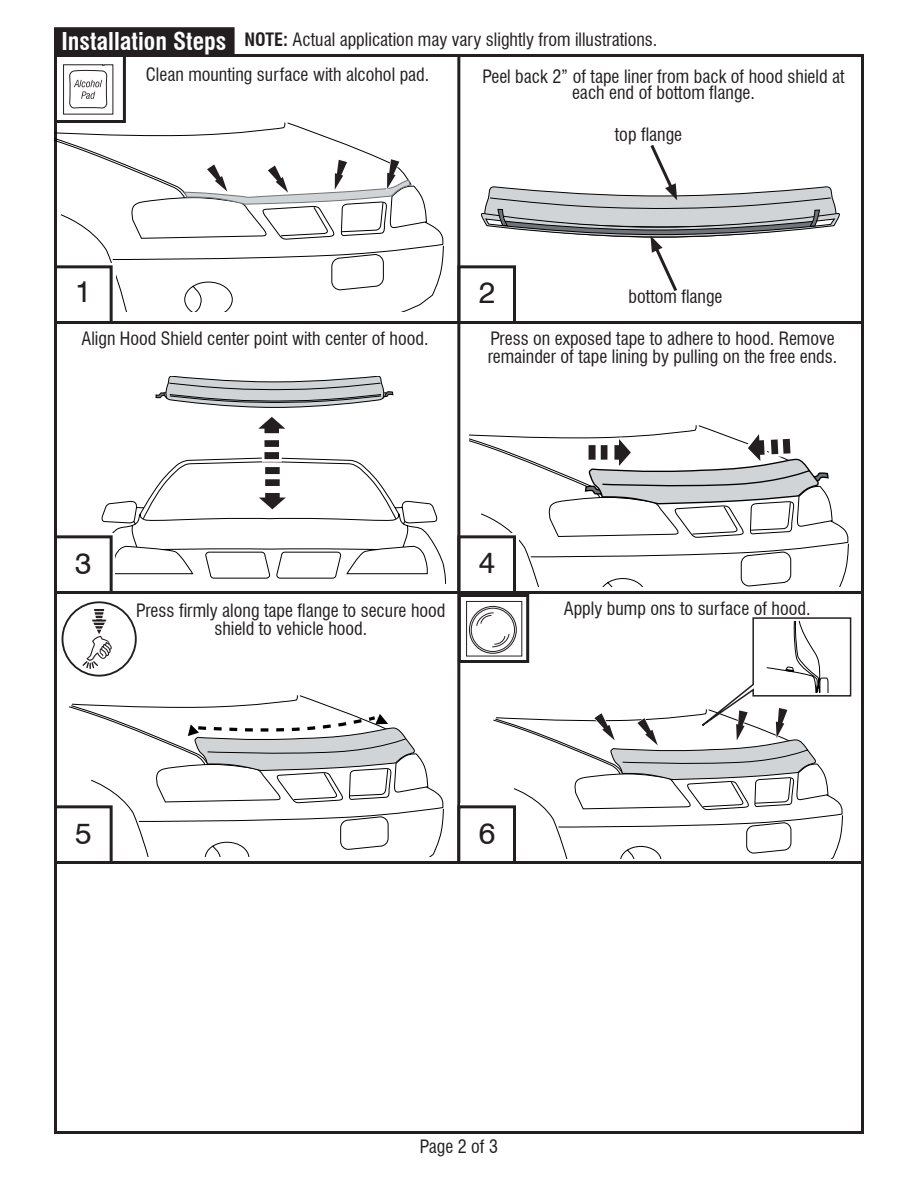
<style>
.page{position:relative;width:918px;height:1188px;background:#fff}
.page>*{position:absolute;margin:0;border:0;box-sizing:border-box;transform-origin:0 0}
.t1{font:30px "Swiss 721 BT";color:#231f20}
.t2{font:700 condensed 24px "Swiss 721 BT";color:#fff}
.t3{font:condensed 18px/18px "Swiss 721 BT";color:#231f20;text-align:center}
.s1{font-weight:700}
</style>
<div class="page">
<svg style="left:69px;top:695px;width:375px;height:162px"></svg>
<svg style="left:188px;top:714px;width:227px;height:57px"></svg>
<svg style="left:469px;top:425px;width:379px;height:161px"></svg>
<svg style="left:101px;top:487px;width:345px;height:97px"></svg>
<svg style="left:54px;top:122px;width:390px;height:189px"></svg>
<div style="left:61px;top:263px;width:55px;height:55px;background:#fff"></div>
<div style="left:61px;top:533px;width:54px;height:56px;background:#fff"></div>
<div style="left:55px;top:28px;width:179px;height:26px;background:#231f20"></div>
<div style="left:54px;top:27px;width:181px;height:28px;border:2px solid #231f20"></div>
<hr style="left:54px;top:591px;width:810px;height:3px;background:#231f20">
<hr style="left:54px;top:321px;width:810px;height:3px;background:#231f20">
<div style="left:54px;top:265px;width:59px;height:59px;border:3px solid #231f20"></div>
<div style="left:54px;top:535px;width:59px;height:59px;border:3px solid #231f20"></div>
<div style="left:457px;top:265px;width:59px;height:59px;border:3px solid #231f20"></div>
<hr style="left:457px;top:54px;width:3px;height:810px;background:#231f20">
<hr style="left:54px;top:861px;width:810px;height:3px;background:#231f20">
<div style="left:61px;top:802px;width:54px;height:55px;background:#fff"></div>
<div style="left:54px;top:805px;width:59px;height:59px;border:3px solid #231f20"></div>
<div style="left:457px;top:805px;width:59px;height:59px;border:3px solid #231f20"></div>
<div style="left:464px;top:533px;width:55px;height:56px;background:#fff"></div>
<div style="left:457px;top:535px;width:59px;height:59px;border:3px solid #231f20"></div>
<svg style="left:63px;top:64px;width:51px;height:51px"></svg>
<div style="left:54px;top:54px;width:72px;height:69px;border:3px solid #231f20"></div>
<svg style="left:183px;top:158px;width:228px;height:47px"></svg>
<svg style="left:481px;top:145px;width:359px;height:149px"></svg>
<svg style="left:584px;top:430px;width:245px;height:80px"></svg>
<svg style="left:156px;top:376px;width:237px;height:137px"></svg>
<div style="left:62px;top:601px;width:75px;height:76px;border:2px solid #231f20;border-radius:50%"></div>
<svg style="left:83px;top:609px;width:29px;height:60px"></svg>
<div style="left:466px;top:601px;width:56px;height:55px;border:1px solid #231f20"></div>
<div style="left:469px;top:606px;width:48px;height:48px;border:1px solid #231f20;border-radius:50%"></div>
<div style="left:471px;top:608px;width:44px;height:44px;border:1px solid #231f20;border-radius:50%"></div>
<svg style="left:476px;top:612px;width:34px;height:36px"></svg>
<div style="left:458px;top:594px;width:71px;height:69px;border:3px solid #231f20"></div>
<svg style="left:493px;top:717px;width:350px;height:141px"></svg>
<svg style="left:593px;top:617px;width:259px;height:163px"></svg>
<h2 class="t2" style="left:62px;top:27px;width:166px">Installation Steps</h2>
<p class="t3" style="left:244px;top:31px;width:415px"><span class="s1">NOTE:</span> Actual application may vary slightly from illustrations.</p>
<p class="t3" style="left:146px;top:66px;width:285px">Clean mounting surface with alcohol pad.</p>
<p class="t3" style="left:482px;top:68px;width:364px;line-height:16.5px">Peel back 2” of tape liner from back of hood shield at each end of bottom flange.</p>
<p class="t3" style="left:615px;top:126px;width:69px">top flange</p>
<h1 class="t1" style="left:75px;top:273px;width:18px">1</h1>
<h1 class="t1" style="left:479px;top:274px;width:18px">2</h1>
<p class="t3" style="left:629px;top:288px;width:95px">bottom flange</p>
<p class="t3" style="left:81px;top:330px;width:349px">Align Hood Shield center point with center of hood.</p>
<p class="t3" style="left:488px;top:330px;width:351px;text-align:left">Press on exposed tape to adhere to hood. Remove remainder of tape lining by pulling on the free ends.</p>
<h1 class="t1" style="left:75px;top:545px;width:18px">3</h1>
<p class="t3" style="left:136px;top:602px;width:311px">Press firmly along tape flange to secure hood shield to vehicle hood.</p>
<h1 class="t1" style="left:479px;top:544px;width:18px">4</h1>
<p class="t3" style="left:564px;top:599px;width:248px">Apply bump ons to surface of hood.</p>
<h1 class="t1" style="left:75px;top:815px;width:18px">5</h1>
<h1 class="t1" style="left:479px;top:815px;width:18px">6</h1>
<p class="t3" style="left:420px;top:1138px;width:80px">Page 2 of 3</p>
</div>
